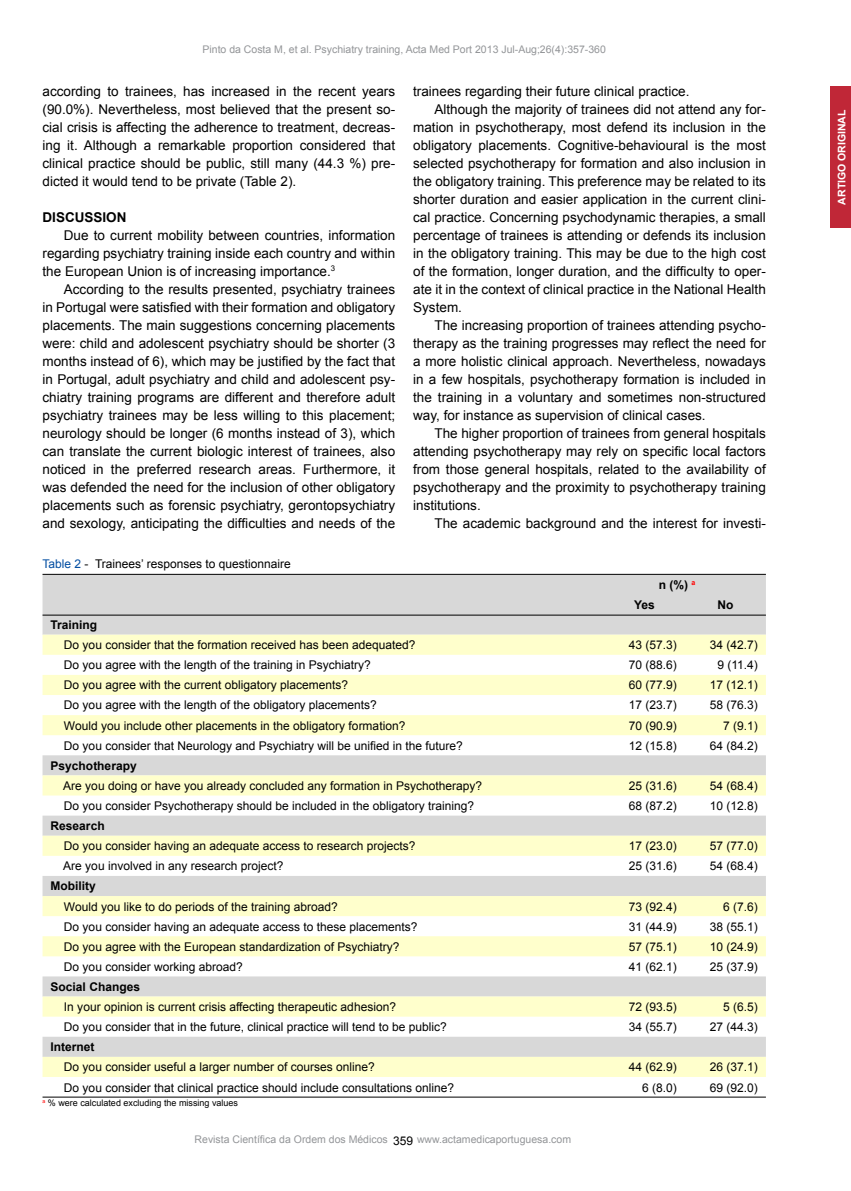
<style>
.page{position:relative;width:851px;height:1191px;background:#fff}
.page>*{position:absolute;margin:0;border:0;box-sizing:border-box;transform-origin:0 0}
.t1{font:13.5px/18px "Arial";color:#000;text-align:justify}
.t2{font:700 13.5px "Arial";color:#000}
.t3{font:12px "Arial";color:#000}
.t4{font:700 12px "Arial";color:#000}
.t5{font:10.5px "Arial";color:#939598}
.t6{font:700 10.5px "Arial";color:#fff}
.t7{font:9px "Arial";color:#000}
.s1{color:#034ea2}
</style>
<div class="page">
<div style="left:830px;top:86px;width:21px;height:142px;background:#c02737"></div>
<div style="left:43px;top:575px;width:723px;height:59px;background:#d8d8d8"></div>
<svg style="left:43px;top:634px;width:723px;height:443px"></svg>
<hr style="left:43px;top:574px;width:723px;height:1px;background:#000">
<hr style="left:43px;top:615px;width:723px;height:1px;background:#000">
<hr style="left:43px;top:1096px;width:723px;height:1px;background:#000">
<p class="t5" style="left:202px;top:42px;width:405px">Pinto da Costa M, et al. Psychiatry training, Acta Med Port 2013 Jul-Aug;26(4):357-360</p>
<p class="t1" style="left:43px;top:82px;width:354px">according to trainees, has increased in the recent years (90.0%). Nevertheless, most believed that the present so&shy;cial crisis is affecting the adherence to treatment, decreas&shy;ing it. Although a remarkable proportion considered that clinical practice should be public, still many (44.3 %) pre&shy;dicted it would tend to be private (Table 2).</p>
<p class="t2" style="left:43px;top:207px;width:86px">DISCUSSION</p>
<p class="t1" style="left:43px;top:226px;width:354px;text-indent:21px">Due to current mobility between countries, information regarding psychiatry training inside each country and within the European Union is of increasing importance.<sup>3</sup></p>
<p class="t1" style="left:43px;top:280px;width:354px;text-indent:21px">According to the results presented, psychiatry trainees in Portugal were satisfied with their formation and obligatory placements. The main suggestions concerning placements were: child and adolescent psychiatry should be shorter (3 months instead of 6), which may be justified by the fact that in Portugal, adult psychiatry and child and adolescent psy&shy;chiatry training programs are different and therefore adult psychiatry trainees may be less willing to this placement; neurology should be longer (6 months instead of 3), which can translate the current biologic interest of trainees, also noticed in the preferred research areas. Furthermore, it was defended the need for the inclusion of other obligatory placements such as forensic psychiatry, gerontopsychiatry and sexology, anticipating the difficulties and needs of the</p>
<p class="t3" style="left:43px;top:556px;width:250px"><span class="s1">Table 2</span> - Trainees’ responses to questionnaire</p>
<p class="t1" style="left:413px;top:82px;width:278px">trainees regarding their future clinical practice.</p>
<p class="t1" style="left:434px;top:100px;width:333px">Although the majority of trainees did not attend any for-</p>
<p class="t1" style="left:413px;top:118px;width:354px">mation in psychotherapy, most defend its inclusion in the</p>
<p class="t1" style="left:413px;top:136px;width:354px">obligatory placements. Cognitive-behavioural is the most</p>
<p class="t1" style="left:413px;top:154px;width:354px">selected psychotherapy for formation and also inclusion in</p>
<p class="t1" style="left:413px;top:172px;width:354px">the obligatory training. This preference may be related to its</p>
<p class="t1" style="left:413px;top:190px;width:354px">shorter duration and easier application in the current clini-</p>
<p class="t1" style="left:413px;top:208px;width:354px">cal practice. Concerning psychodynamic therapies, a small</p>
<p class="t1" style="left:413px;top:226px;width:354px">percentage of trainees is attending or defends its inclusion</p>
<p class="t1" style="left:413px;top:244px;width:354px">in the obligatory training. This may be due to the high cost</p>
<p class="t1" style="left:413px;top:262px;width:354px">of the formation, longer duration, and the difficulty to oper-</p>
<p class="t1" style="left:413px;top:280px;width:354px">ate it in the context of clinical practice in the National Health</p>
<p class="t1" style="left:413px;top:298px;width:50px">System.</p>
<p class="t1" style="left:434px;top:316px;width:333px">The increasing proportion of trainees attending psycho-</p>
<p class="t1" style="left:413px;top:334px;width:354px">therapy as the training progresses may reflect the need for</p>
<p class="t1" style="left:413px;top:352px;width:354px">a more holistic clinical approach. Nevertheless, nowadays</p>
<p class="t1" style="left:413px;top:370px;width:354px">in a few hospitals, psychotherapy formation is included in</p>
<p class="t1" style="left:413px;top:388px;width:354px">the training in a voluntary and sometimes non-structured</p>
<p class="t1" style="left:413px;top:406px;width:294px">way, for instance as supervision of clinical cases.</p>
<p class="t1" style="left:434px;top:424px;width:333px">The higher proportion of trainees from general hospitals</p>
<p class="t1" style="left:413px;top:442px;width:354px">attending psychotherapy may rely on specific local factors</p>
<p class="t1" style="left:413px;top:460px;width:354px">from those general hospitals, related to the availability of</p>
<p class="t1" style="left:413px;top:478px;width:354px">psychotherapy and the proximity to psychotherapy training</p>
<p class="t1" style="left:413px;top:496px;width:69px">institutions.</p>
<p class="t1" style="left:434px;top:514px;width:333px">The academic background and the interest for investi-</p>
<p class="t4" style="left:659px;top:576px;width:38px">n (%) <sup>a</sup></p>
<p class="t4" style="left:634px;top:596px;width:22px">Yes</p>
<p class="t4" style="left:717px;top:596px;width:17px">No</p>
<p class="t4" style="left:51px;top:616px;width:48px">Training</p>
<p class="t3" style="left:64px;top:636px;width:353px">Do you consider that the formation received has been adequated?</p>
<p class="t3" style="left:629px;top:636px;width:50px">43 (57.3)</p>
<p class="t3" style="left:710px;top:636px;width:50px">34 (42.7)</p>
<p class="t3" style="left:64px;top:657px;width:308px">Do you agree with the length of the training in Psychiatry?</p>
<p class="t3" style="left:629px;top:657px;width:50px">70 (88.6)</p>
<p class="t3" style="left:717px;top:657px;width:42px">9 (11.4)</p>
<p class="t3" style="left:64px;top:677px;width:286px">Do you agree with the current obligatory placements?</p>
<p class="t3" style="left:629px;top:677px;width:50px">60 (77.9)</p>
<p class="t3" style="left:710px;top:677px;width:50px">17 (12.1)</p>
<p class="t3" style="left:64px;top:697px;width:314px">Do you agree with the length of the obligatory placements?</p>
<p class="t3" style="left:629px;top:697px;width:50px">17 (23.7)</p>
<p class="t3" style="left:710px;top:697px;width:50px">58 (76.3)</p>
<p class="t3" style="left:64px;top:717px;width:343px">Would you include other placements in the obligatory formation?</p>
<p class="t3" style="left:629px;top:717px;width:50px">70 (90.9)</p>
<p class="t3" style="left:723px;top:717px;width:36px">7 (9.1)</p>
<p class="t3" style="left:64px;top:737px;width:400px">Do you consider that Neurology and Psychiatry will be unified in the future?</p>
<p class="t3" style="left:629px;top:737px;width:50px">12 (15.8)</p>
<p class="t3" style="left:710px;top:737px;width:50px">64 (84.2)</p>
<p class="t4" style="left:51px;top:757px;width:88px">Psychotherapy</p>
<p class="t3" style="left:63px;top:777px;width:420px">Are you doing or have you already concluded any formation in Psychotherapy?</p>
<p class="t3" style="left:629px;top:777px;width:50px">25 (31.6)</p>
<p class="t3" style="left:710px;top:777px;width:50px">54 (68.4)</p>
<p class="t3" style="left:64px;top:797px;width:412px">Do you consider Psychotherapy should be included in the obligatory training?</p>
<p class="t3" style="left:629px;top:797px;width:50px">68 (87.2)</p>
<p class="t3" style="left:710px;top:797px;width:50px">10 (12.8)</p>
<p class="t4" style="left:51px;top:817px;width:56px">Research</p>
<p class="t3" style="left:64px;top:837px;width:353px">Do you consider having an adequate access to research projects?</p>
<p class="t3" style="left:629px;top:837px;width:50px">17 (23.0)</p>
<p class="t3" style="left:710px;top:837px;width:50px">57 (77.0)</p>
<p class="t3" style="left:63px;top:858px;width:222px">Are you involved in any research project?</p>
<p class="t3" style="left:629px;top:858px;width:50px">25 (31.6)</p>
<p class="t3" style="left:710px;top:858px;width:50px">54 (68.4)</p>
<p class="t4" style="left:51px;top:877px;width:47px">Mobility</p>
<p class="t3" style="left:64px;top:898px;width:275px">Would you like to do periods of the training abroad?</p>
<p class="t3" style="left:629px;top:898px;width:50px">73 (92.4)</p>
<p class="t3" style="left:723px;top:898px;width:36px">6 (7.6)</p>
<p class="t3" style="left:64px;top:918px;width:355px">Do you consider having an adequate access to these placements?</p>
<p class="t3" style="left:629px;top:918px;width:50px">31 (44.9)</p>
<p class="t3" style="left:710px;top:918px;width:50px">38 (55.1)</p>
<p class="t3" style="left:64px;top:938px;width:337px">Do you agree with the European standardization of Psychiatry?</p>
<p class="t3" style="left:629px;top:938px;width:50px">57 (75.1)</p>
<p class="t3" style="left:710px;top:938px;width:50px">10 (24.9)</p>
<p class="t3" style="left:64px;top:958px;width:180px">Do you consider working abroad?</p>
<p class="t3" style="left:629px;top:958px;width:50px">41 (62.1)</p>
<p class="t3" style="left:710px;top:958px;width:50px">25 (37.9)</p>
<p class="t4" style="left:51px;top:978px;width:91px">Social Changes</p>
<p class="t3" style="left:64px;top:998px;width:333px">In your opinion is current crisis affecting therapeutic adhesion?</p>
<p class="t3" style="left:629px;top:998px;width:50px">72 (93.5)</p>
<p class="t3" style="left:723px;top:998px;width:36px">5 (6.5)</p>
<p class="t3" style="left:64px;top:1018px;width:384px">Do you consider that in the future, clinical practice will tend to be public?</p>
<p class="t3" style="left:629px;top:1018px;width:50px">34 (55.7)</p>
<p class="t3" style="left:710px;top:1018px;width:50px">27 (44.3)</p>
<p class="t4" style="left:51px;top:1038px;width:46px">Internet</p>
<p class="t3" style="left:64px;top:1059px;width:312px">Do you consider useful a larger number of courses online?</p>
<p class="t3" style="left:629px;top:1059px;width:50px">44 (62.9)</p>
<p class="t3" style="left:710px;top:1059px;width:50px">26 (37.1)</p>
<p class="t3" style="left:64px;top:1079px;width:392px">Do you consider that clinical practice should include consultations online?</p>
<p class="t3" style="left:642px;top:1079px;width:36px">6 (8.0)</p>
<p class="t3" style="left:710px;top:1079px;width:50px">69 (92.0)</p>
<p class="t7" style="left:43px;top:1096px;width:197px"><sup>a</sup> % were calculated excluding the missing values</p>
<p class="t5" style="left:195px;top:1132px;width:195px">Revista Científica da Ordem dos Médicos</p>
<p class="t5" style="left:417px;top:1132px;width:156px">www.actamedicaportuguesa.com</p>
<p class="t3" style="left:393px;top:1132px;width:22px">359</p>
<p class="t6" style="left:834px;top:205px;width:97px;rotate:-90deg">ARTIGO ORIGINAL</p>
</div>
